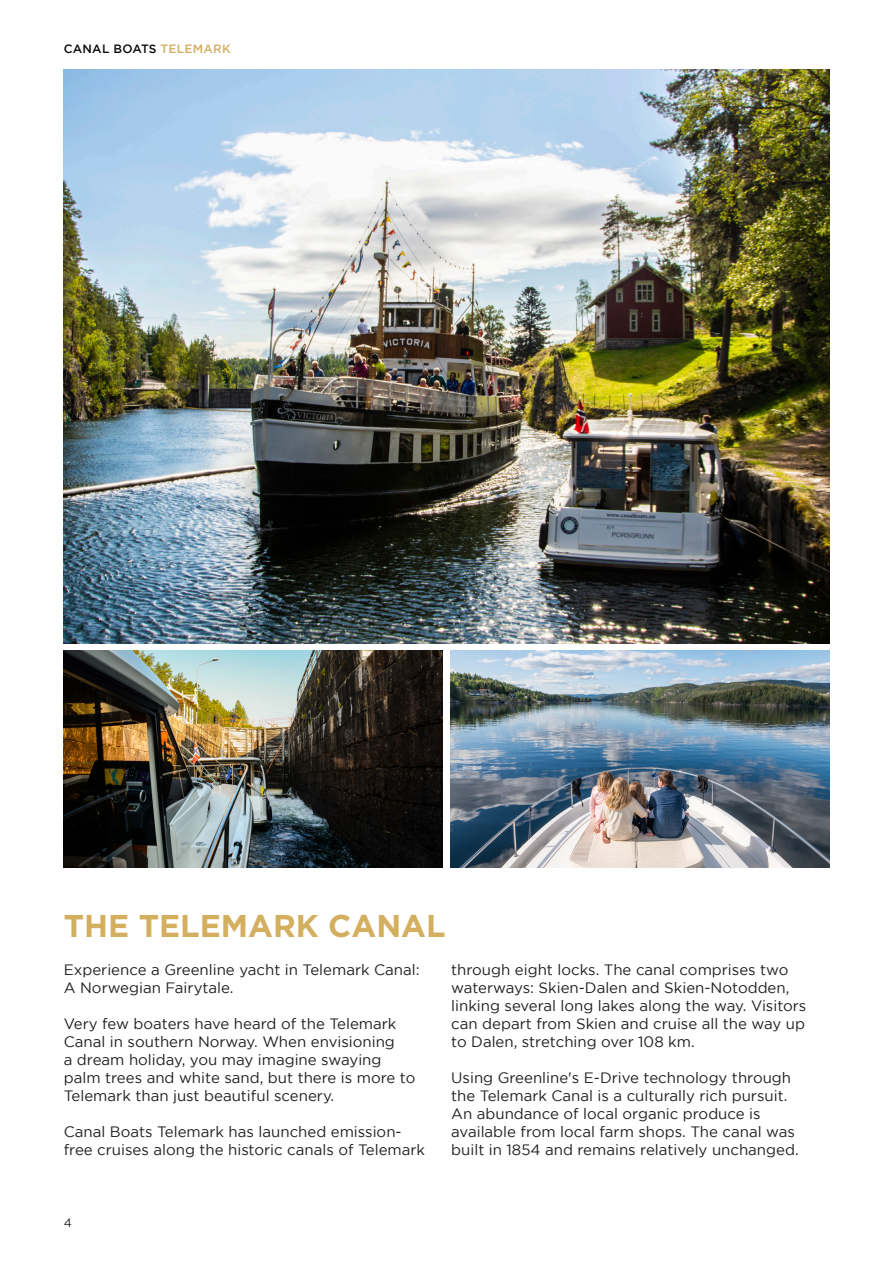
<style>
.page{position:relative;width:893px;height:1263px;background:#fff}
.page>*{position:absolute;margin:0;border:0;box-sizing:border-box;transform-origin:0 0}
.t1{font:700 31.5px "Gotham";color:#d3af5f}
.t2{font:15px/18px "Gotham";color:#231f20}
.t3{font:500 12px "Gotham";letter-spacing:.02em;color:#0a0b10}
.t4{font:12px "Gotham";color:#231f20}
.s1{color:#d3af5f}
</style>
<div class="page">
<img style="left:64px;top:651px;width:378px;height:216px">
<img style="left:451px;top:651px;width:378px;height:216px">
<img style="left:64px;top:69px;width:765px;height:575px">
<p class="t3" style="left:64px;top:41px;width:169px">CANAL BOATS <span class="s1">TELEMARK</span></p>
<p class="t1" style="left:64px;top:908px;width:383px">THE TELEMARK CANAL</p>
<p class="t2" style="left:64px;top:961px;width:357px">Experience a Greenline yacht in Telemark Canal:<br>A Norwegian Fairytale.</p>
<p class="t2" style="left:64px;top:1015px;width:353px">Very few boaters have heard of the Telemark Canal in southern Norway. When envisioning<br>a dream holiday, you may imagine swaying palm trees and white sand, but there is more to Telemark than just beautiful scenery.</p>
<p class="t2" style="left:64px;top:1123px;width:363px">Canal Boats Telemark has launched emission&shy;free cruises along the historic canals of Telemark</p>
<p class="t2" style="left:451px;top:961px;width:357px">through eight locks. The canal comprises two waterways: Skien-Dalen and Skien-Notodden, linking several long lakes along the way. Visitors can depart from Skien and cruise all the way up to Dalen, stretching over 108 km.</p>
<p class="t2" style="left:451px;top:1069px;width:349px">Using Greenline's E-Drive technology through the Telemark Canal is a culturally rich pursuit.<br>An abundance of local organic produce is available from local farm shops. The canal was built in 1854 and remains relatively unchanged.</p>
<p class="t4" style="left:64px;top:1216px;width:10px">4</p>
</div>
